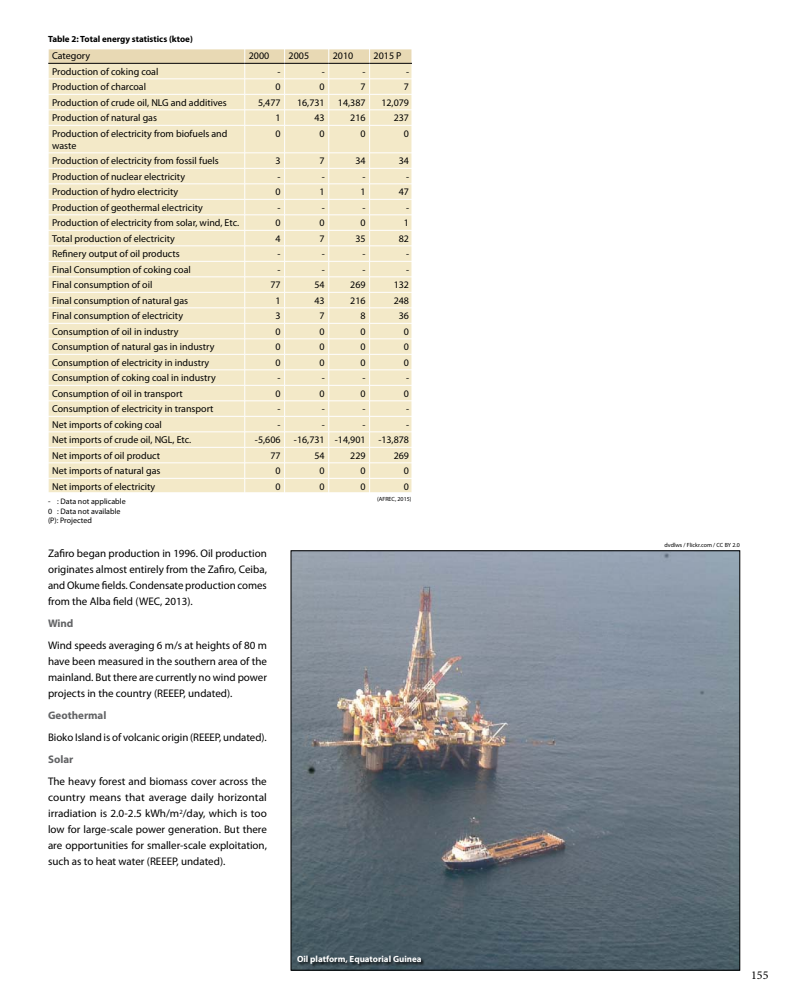
<style>
.page{position:relative;width:792px;height:1008px;background:#fff}
.page>*{position:absolute;margin:0;border:0;box-sizing:border-box;transform-origin:0 0}
.t1{font:12px "Minion Pro";color:#000}
.t2{font:11px/16px "Myriad Pro";color:#000;text-align:justify}
.t3{font:700 11px "Myriad Pro";color:#636466}
.t4{font:10px/12px "Myriad Pro";color:#000}
.t5{font:700 9px "Myriad Pro";color:#000}
.t6{font:700 9px "Myriad Pro";color:#fff}
.t7{font:8px/9.6px "Myriad Pro";color:#000}
.t8{font:6px "Myriad Pro";color:#000}
</style>
<div class="page">
<svg style="left:48px;top:49px;width:363px;height:443px;background:#f2e9ca"></svg>
<img style="left:293px;top:553px;width:445px;height:415px">
<div style="left:298px;top:956px;width:127px;height:12px;background:#000;opacity:.75"></div>
<p class="t5" style="left:48px;top:33px;width:146px">Table 2: Total energy statistics (ktoe)</p>
<p class="t4" style="left:52px;top:50px;width:40px">Category</p>
<p class="t4" style="left:249px;top:50px;width:22px">2000</p>
<p class="t4" style="left:289px;top:50px;width:22px">2005</p>
<p class="t4" style="left:333px;top:50px;width:22px">2010</p>
<p class="t4" style="left:374px;top:50px;width:29px">2015 P</p>
<p class="t4" style="left:52px;top:65px;width:108px">Production of coking coal</p>
<p class="t4" style="left:278px;top:65px;width:5px">-</p>
<p class="t4" style="left:322px;top:65px;width:5px">-</p>
<p class="t4" style="left:363px;top:65px;width:5px">-</p>
<p class="t4" style="left:406px;top:65px;width:5px">-</p>
<p class="t4" style="left:52px;top:81px;width:96px">Production of charcoal</p>
<p class="t4" style="left:275px;top:81px;width:7px">0</p>
<p class="t4" style="left:320px;top:81px;width:7px">0</p>
<p class="t4" style="left:360px;top:81px;width:7px">7</p>
<p class="t4" style="left:404px;top:81px;width:7px">7</p>
<p class="t4" style="left:52px;top:96px;width:176px">Production of crude oil, NLG and additives</p>
<p class="t4" style="left:258px;top:96px;width:24px">5,477</p>
<p class="t4" style="left:297px;top:96px;width:29px">16,731</p>
<p class="t4" style="left:338px;top:96px;width:29px">14,387</p>
<p class="t4" style="left:381px;top:96px;width:29px">12,079</p>
<p class="t4" style="left:52px;top:112px;width:106px">Production of natural gas</p>
<p class="t4" style="left:275px;top:112px;width:7px">1</p>
<p class="t4" style="left:315px;top:112px;width:12px">43</p>
<p class="t4" style="left:350px;top:112px;width:17px">216</p>
<p class="t4" style="left:394px;top:112px;width:17px">237</p>
<p class="t4" style="left:52px;top:127px;width:177px">Production of electricity from biofuels and waste</p>
<p class="t4" style="left:275px;top:127px;width:7px">0</p>
<p class="t4" style="left:320px;top:127px;width:7px">0</p>
<p class="t4" style="left:360px;top:127px;width:7px">0</p>
<p class="t4" style="left:404px;top:127px;width:7px">0</p>
<p class="t4" style="left:52px;top:155px;width:168px">Production of electricity from fossil fuels</p>
<p class="t4" style="left:275px;top:155px;width:7px">3</p>
<p class="t4" style="left:320px;top:155px;width:7px">7</p>
<p class="t4" style="left:355px;top:155px;width:12px">34</p>
<p class="t4" style="left:399px;top:155px;width:12px">34</p>
<p class="t4" style="left:52px;top:170px;width:134px">Production of nuclear electricity</p>
<p class="t4" style="left:278px;top:170px;width:5px">-</p>
<p class="t4" style="left:322px;top:170px;width:5px">-</p>
<p class="t4" style="left:363px;top:170px;width:5px">-</p>
<p class="t4" style="left:406px;top:170px;width:5px">-</p>
<p class="t4" style="left:52px;top:186px;width:128px">Production of hydro electricity</p>
<p class="t4" style="left:275px;top:186px;width:7px">0</p>
<p class="t4" style="left:320px;top:186px;width:7px">1</p>
<p class="t4" style="left:360px;top:186px;width:7px">1</p>
<p class="t4" style="left:399px;top:186px;width:12px">47</p>
<p class="t4" style="left:52px;top:201px;width:152px">Production of geothermal electricity</p>
<p class="t4" style="left:278px;top:201px;width:5px">-</p>
<p class="t4" style="left:322px;top:201px;width:5px">-</p>
<p class="t4" style="left:363px;top:201px;width:5px">-</p>
<p class="t4" style="left:406px;top:201px;width:5px">-</p>
<p class="t4" style="left:52px;top:217px;width:189px">Production of electricity from solar, wind, Etc.</p>
<p class="t4" style="left:275px;top:217px;width:7px">0</p>
<p class="t4" style="left:320px;top:217px;width:7px">0</p>
<p class="t4" style="left:360px;top:217px;width:7px">0</p>
<p class="t4" style="left:404px;top:217px;width:7px">1</p>
<p class="t4" style="left:52px;top:232px;width:124px">Total production of electricity</p>
<p class="t4" style="left:275px;top:232px;width:7px">4</p>
<p class="t4" style="left:320px;top:232px;width:7px">7</p>
<p class="t4" style="left:355px;top:232px;width:12px">35</p>
<p class="t4" style="left:399px;top:232px;width:12px">82</p>
<p class="t4" style="left:52px;top:248px;width:129px">Refinery output of oil products</p>
<p class="t4" style="left:278px;top:248px;width:5px">-</p>
<p class="t4" style="left:322px;top:248px;width:5px">-</p>
<p class="t4" style="left:363px;top:248px;width:5px">-</p>
<p class="t4" style="left:406px;top:248px;width:5px">-</p>
<p class="t4" style="left:52px;top:263px;width:140px">Final Consumption of coking coal</p>
<p class="t4" style="left:278px;top:263px;width:5px">-</p>
<p class="t4" style="left:322px;top:263px;width:5px">-</p>
<p class="t4" style="left:363px;top:263px;width:5px">-</p>
<p class="t4" style="left:406px;top:263px;width:5px">-</p>
<p class="t4" style="left:52px;top:279px;width:102px">Final consumption of oil</p>
<p class="t4" style="left:270px;top:279px;width:12px">77</p>
<p class="t4" style="left:315px;top:279px;width:12px">54</p>
<p class="t4" style="left:350px;top:279px;width:17px">269</p>
<p class="t4" style="left:394px;top:279px;width:17px">132</p>
<p class="t4" style="left:52px;top:294px;width:138px">Final consumption of natural gas</p>
<p class="t4" style="left:275px;top:294px;width:7px">1</p>
<p class="t4" style="left:315px;top:294px;width:12px">43</p>
<p class="t4" style="left:350px;top:294px;width:17px">216</p>
<p class="t4" style="left:394px;top:294px;width:17px">248</p>
<p class="t4" style="left:52px;top:310px;width:132px">Final consumption of electricity</p>
<p class="t4" style="left:275px;top:310px;width:7px">3</p>
<p class="t4" style="left:320px;top:310px;width:7px">7</p>
<p class="t4" style="left:360px;top:310px;width:7px">8</p>
<p class="t4" style="left:399px;top:310px;width:12px">36</p>
<p class="t4" style="left:52px;top:325px;width:128px">Consumption of oil in industry</p>
<p class="t4" style="left:275px;top:325px;width:7px">0</p>
<p class="t4" style="left:320px;top:325px;width:7px">0</p>
<p class="t4" style="left:360px;top:325px;width:7px">0</p>
<p class="t4" style="left:404px;top:325px;width:7px">0</p>
<p class="t4" style="left:52px;top:341px;width:164px">Consumption of natural gas in industry</p>
<p class="t4" style="left:275px;top:341px;width:7px">0</p>
<p class="t4" style="left:320px;top:341px;width:7px">0</p>
<p class="t4" style="left:360px;top:341px;width:7px">0</p>
<p class="t4" style="left:404px;top:341px;width:7px">0</p>
<p class="t4" style="left:52px;top:356px;width:159px">Consumption of electricity in industry</p>
<p class="t4" style="left:275px;top:356px;width:7px">0</p>
<p class="t4" style="left:320px;top:356px;width:7px">0</p>
<p class="t4" style="left:360px;top:356px;width:7px">0</p>
<p class="t4" style="left:404px;top:356px;width:7px">0</p>
<p class="t4" style="left:52px;top:372px;width:165px">Consumption of coking coal in industry</p>
<p class="t4" style="left:278px;top:372px;width:5px">-</p>
<p class="t4" style="left:322px;top:372px;width:5px">-</p>
<p class="t4" style="left:363px;top:372px;width:5px">-</p>
<p class="t4" style="left:406px;top:372px;width:5px">-</p>
<p class="t4" style="left:52px;top:387px;width:132px">Consumption of oil in transport</p>
<p class="t4" style="left:275px;top:387px;width:7px">0</p>
<p class="t4" style="left:320px;top:387px;width:7px">0</p>
<p class="t4" style="left:360px;top:387px;width:7px">0</p>
<p class="t4" style="left:404px;top:387px;width:7px">0</p>
<p class="t4" style="left:52px;top:403px;width:163px">Consumption of electricity in transport</p>
<p class="t4" style="left:278px;top:403px;width:5px">-</p>
<p class="t4" style="left:322px;top:403px;width:5px">-</p>
<p class="t4" style="left:363px;top:403px;width:5px">-</p>
<p class="t4" style="left:406px;top:403px;width:5px">-</p>
<p class="t4" style="left:52px;top:418px;width:111px">Net imports of coking coal</p>
<p class="t4" style="left:278px;top:418px;width:5px">-</p>
<p class="t4" style="left:322px;top:418px;width:5px">-</p>
<p class="t4" style="left:363px;top:418px;width:5px">-</p>
<p class="t4" style="left:406px;top:418px;width:5px">-</p>
<p class="t4" style="left:52px;top:434px;width:141px">Net imports of crude oil, NGL, Etc.</p>
<p class="t4" style="left:255px;top:434px;width:27px">-5,606</p>
<p class="t4" style="left:294px;top:434px;width:73px">-16,731 -14,901</p>
<p class="t4" style="left:378px;top:434px;width:32px">-13,878</p>
<p class="t4" style="left:52px;top:449px;width:110px">Net imports of oil product</p>
<p class="t4" style="left:270px;top:449px;width:12px">77</p>
<p class="t4" style="left:315px;top:449px;width:12px">54</p>
<p class="t4" style="left:350px;top:449px;width:17px">229</p>
<p class="t4" style="left:394px;top:449px;width:17px">269</p>
<p class="t4" style="left:52px;top:465px;width:110px">Net imports of natural gas</p>
<p class="t4" style="left:275px;top:465px;width:7px">0</p>
<p class="t4" style="left:320px;top:465px;width:7px">0</p>
<p class="t4" style="left:360px;top:465px;width:7px">0</p>
<p class="t4" style="left:404px;top:465px;width:7px">0</p>
<p class="t4" style="left:52px;top:480px;width:105px">Net imports of electricity</p>
<p class="t4" style="left:275px;top:480px;width:7px">0</p>
<p class="t4" style="left:320px;top:480px;width:7px">0</p>
<p class="t4" style="left:360px;top:480px;width:7px">0</p>
<p class="t4" style="left:404px;top:480px;width:7px">0</p>
<p class="t7" style="left:48px;top:496px;width:79px">- : Data not applicable<br>0 : Data not available (P): Projected</p>
<p class="t8" style="left:377px;top:495px;width:36px">(AFREC, 2015)</p>
<p class="t2" style="left:48px;top:545px;width:221px">Zafiro began production in 1996. Oil production originates almost entirely from the Zafiro, Ceiba, and Okume fields. Condensate production comes from the Alba field (WEC, 2013).</p>
<p class="t3" style="left:48px;top:616px;width:27px">Wind</p>
<p class="t2" style="left:48px;top:637px;width:221px">Wind speeds averaging 6 m/s at heights of 80 m have been measured in the southern area of the mainland. But there are currently no wind power projects in the country (REEEP, undated).</p>
<p class="t3" style="left:48px;top:708px;width:60px">Geothermal</p>
<p class="t2" style="left:48px;top:729px;width:220px">Bioko Island is of volcanic origin (REEEP, undated).</p>
<p class="t3" style="left:48px;top:752px;width:27px">Solar</p>
<p class="t2" style="left:48px;top:773px;width:221px">The heavy forest and biomass cover across the country means that average daily horizontal irradiation is 2.0-2.5 kWh/m<sup>2</sup>/day, which is too low for large-scale power generation. But there are opportunities for smaller-scale exploitation, such as to heat water (REEEP, undated).</p>
<p class="t6" style="left:297px;top:953px;width:126px">Oil platform, Equatorial Guinea</p>
<p class="t8" style="left:665px;top:542px;width:77px">dvdlws / Flickr.com / CC BY 2.0</p>
<p class="t1" style="left:751px;top:967px;width:19px">155</p>
</div>
